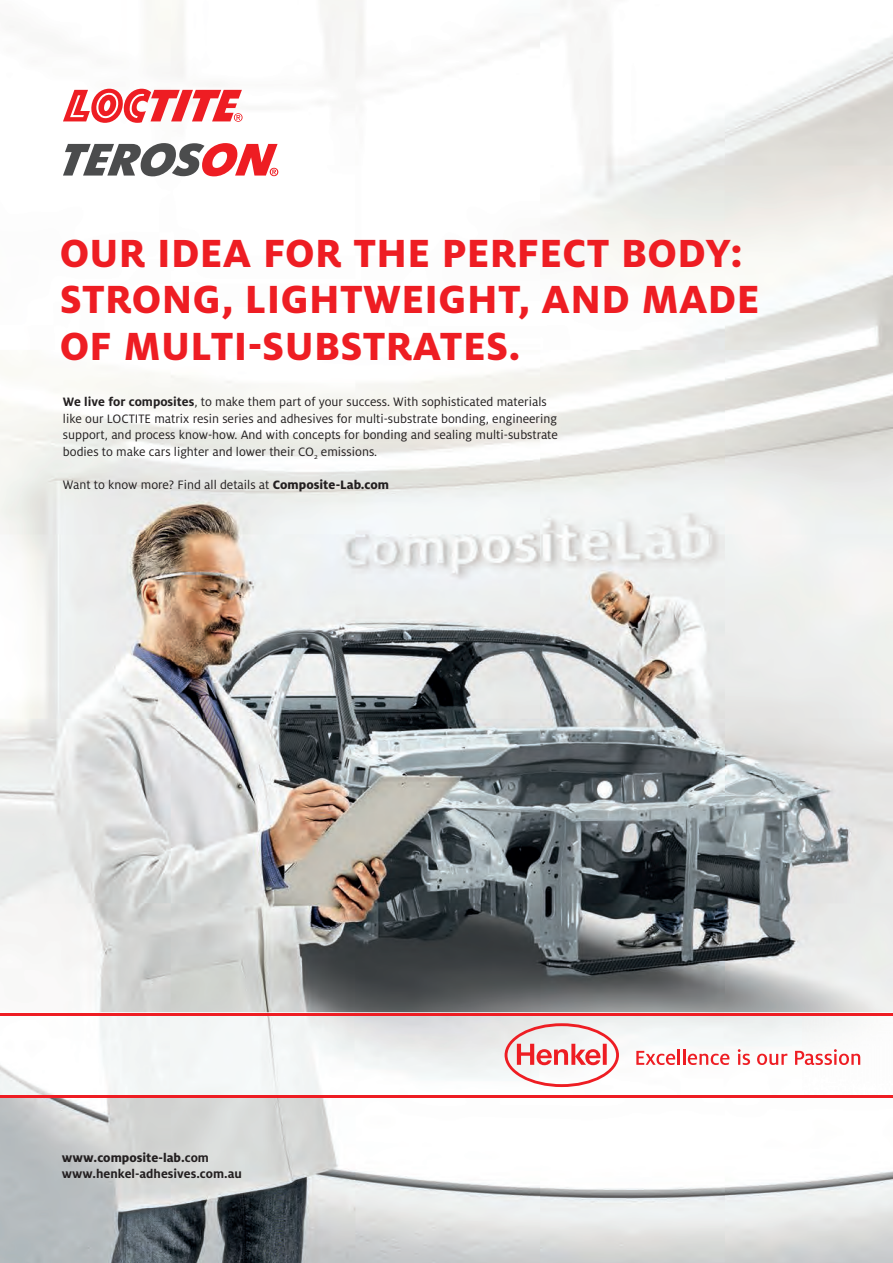
<style>
.page{position:relative;width:893px;height:1263px;background:#fff}
.page>*{position:absolute;margin:0;border:0;box-sizing:border-box;transform-origin:0 0}
.t1{font:800 43.5px/46.5px "Henkel Milo";letter-spacing:.01em;color:#ee1d23}
.t2{font:13.5px/16.5px "Henkel Milo";color:#231f20}
.t3{font:700 13.5px/16.2px "Henkel Milo";color:#231f20}
.s1{font-weight:700}
.s2{font-weight:800}
</style>
<div class="page">
<img style="left:0;top:0;width:893px;height:1263px">
<img style="left:0;top:1015px;width:893px;height:80px">
<hr style="left:0;top:1013px;width:893px;height:2px;background:#ee1d23">
<hr style="left:0;top:1095px;width:893px;height:3px;background:#ee1d23">
<svg style="left:505px;top:1023px;width:114px;height:64px"></svg>
<svg style="left:636px;top:1049px;width:93px;height:16px"></svg>
<svg style="left:738px;top:1049px;width:12px;height:16px"></svg>
<svg style="left:757px;top:1054px;width:30px;height:11px"></svg>
<svg style="left:795px;top:1049px;width:65px;height:16px"></svg>
<svg style="left:63px;top:143px;width:215px;height:33px"></svg>
<svg style="left:63px;top:89px;width:180px;height:34px"></svg>
<p class="t1" style="left:60px;top:230px;width:701px">OUR IDEA FOR THE PERFECT BODY:<br>STRONG, LIGHTWEIGHT, AND MADE<br>OF MULTI-SUBSTRATES.</p>
<p class="t2" style="left:63px;top:394px;width:496px"><span class="s1">We live for composites</span>, to make them part of your success. With sophisticated materials like our LOCTITE matrix resin series and adhesives for multi-substrate bonding, engineering support, and process know-how. And with concepts for bonding and sealing multi-substrate bodies to make cars lighter and lower their CO<sub>2</sub> emissions.</p>
<p class="t2" style="left:63px;top:476px;width:328px">Want to know more? Find all details at <span class="s2">Composite-Lab.com</span></p>
<p class="t3" style="left:62px;top:1150px;width:181px"><span class="s2">www.composite-lab.</span>com www.henkel-adhesives.com.au</p>
</div>
